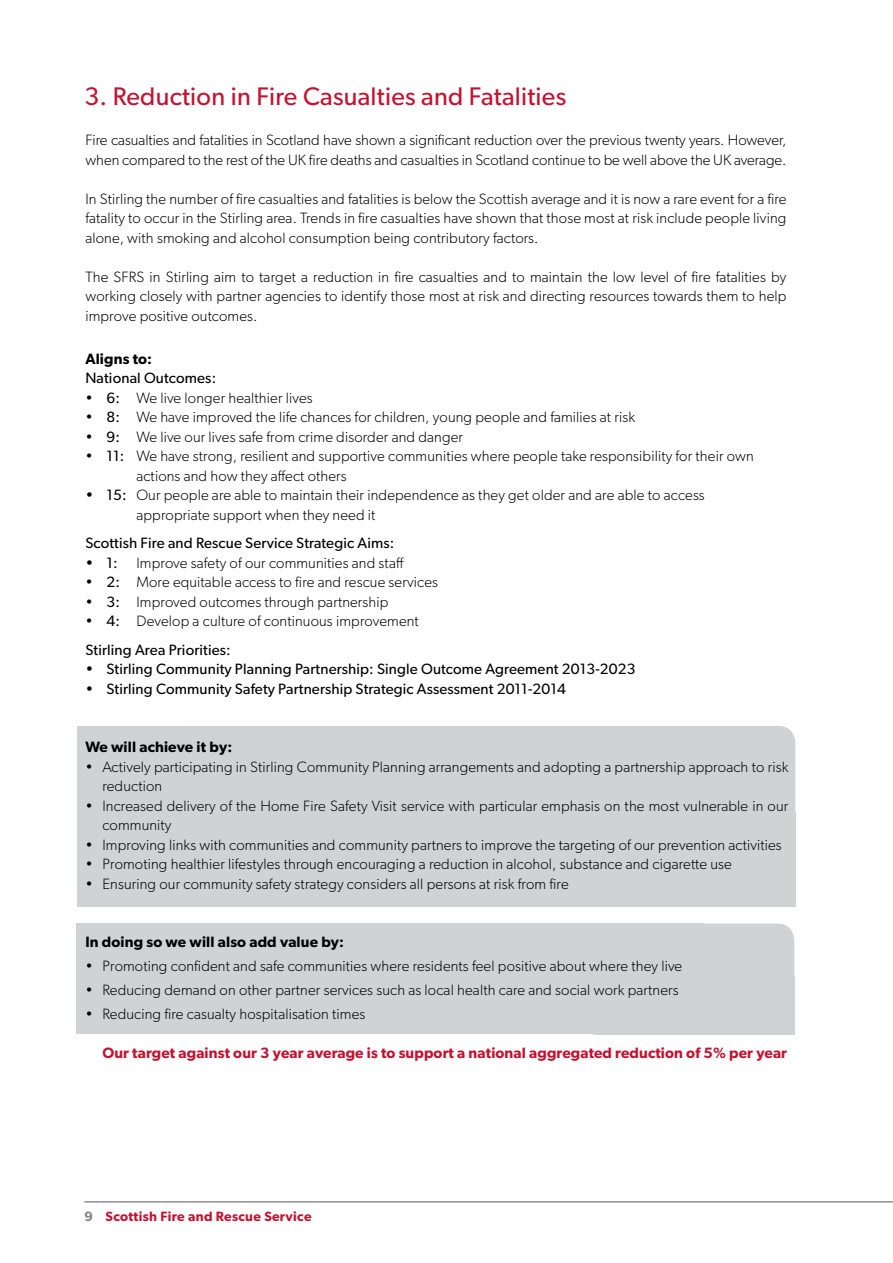
<style>
.page{position:relative;width:893px;height:1263px;background:#fff}
.page>*{position:absolute;margin:0;border:0;box-sizing:border-box;transform-origin:0 0}
.t1{font:25.5px "Gibson";letter-spacing:.01em;color:#c41230}
.t2{font:300 15px/19.5px "Gibson";letter-spacing:.01em;color:#000}
.t3{font:15px "Gibson";letter-spacing:.01em;color:#000}
.t4{font:600 15px "Gibson";letter-spacing:.01em;color:#c41230}
.t5{font:600 15px "Gibson";letter-spacing:.01em;color:#000}
.t6{font:600 13.5px "Gibson";letter-spacing:.025em;color:#c41230}
.t7{font:600 13.5px "Gibson";color:#808285}
.s1{font-weight:400}
</style>
<div class="page">
<div style="left:76px;top:923px;width:628px;height:111px;background:#d1d2d4"></div>
<div style="left:167px;top:923px;width:627px;height:111px;background:#d1d2d4;border-radius:17px"></div>
<div style="left:77px;top:726px;width:628px;height:180px;background:#d1d2d4"></div>
<div style="left:168px;top:726px;width:627px;height:180px;background:#d1d2d4;border-radius:17px"></div>
<hr style="left:84px;top:1201px;width:809px;height:1px;background:#67686b">
<h1 class="t1" style="left:84px;top:81px;width:483px">3. Reduction in Fire Casualties and Fatalities</h1>
<p class="t2" style="left:85px;top:130px;width:703px">Fire casualties and fatalities in Scotland have shown a significant reduction over the previous twenty years. However, when compared to the rest of the UK fire deaths and casualties in Scotland continue to be well above the UK average.</p>
<p class="t2" style="left:85px;top:188px;width:703px;text-align:justify">In Stirling the number of fire casualties and fatalities is below the Scottish average and it is now a rare event for a fire fatality to occur in the Stirling area. Trends in fire casualties have shown that those most at risk include people living alone, with smoking and alcohol consumption being contributory factors.</p>
<p class="t2" style="left:85px;top:266px;width:702px;text-align:justify">The SFRS in Stirling aim to target a reduction in fire casualties and to maintain the low level of fire fatalities by working closely with partner agencies to identify those most at risk and directing resources towards them to help improve positive outcomes.</p>
<p class="t5" style="left:85px;top:350px;width:68px">Aligns to:</p>
<p class="t3" style="left:85px;top:369px;width:132px">National Outcomes:</p>
<p class="t2" style="left:85px;top:388px;width:229px">• <span class="s1">6:</span> We live longer healthier lives</p>
<p class="t2" style="left:85px;top:407px;width:551px">• <span class="s1">8:</span> We have improved the life chances for children, young people and families at risk</p>
<p class="t2" style="left:85px;top:427px;width:379px">• <span class="s1">9:</span> We live our lives safe from crime disorder and danger</p>
<p class="t2" style="left:136px;top:446px;width:619px;text-indent:-51px">• <span class="s1">11:</span> We have strong, resilient and supportive communities where people take responsibility for their own actions and how they affect others</p>
<p class="t2" style="left:136px;top:485px;width:570px;text-indent:-51px"><span class="s1">• 15:</span> Our people are able to maintain their independence as they get older and are able to access appropriate support when they need it</p>
<p class="t3" style="left:85px;top:534px;width:310px">Scottish Fire and Rescue Service Strategic Aims:</p>
<p class="t3" style="left:85px;top:554px;width:34px">• 1:</p>
<p class="t2" style="left:136px;top:553px;width:269px">Improve safety of our communities and staff</p>
<p class="t2" style="left:85px;top:572px;width:354px">• <span class="s1">2:</span> More equitable access to fire and rescue services</p>
<p class="t2" style="left:85px;top:592px;width:304px">• <span class="s1">3:</span> Improved outcomes through partnership</p>
<p class="t2" style="left:85px;top:607px;width:335px;line-height:28.5px">• <span class="s1">4:</span> Develop a culture of continuous improvement<br><span class="s1">Stirling Area Priorities:</span></p>
<p class="t3" style="left:85px;top:660px;width:552px">• Stirling Community Planning Partnership: Single Outcome Agreement 2013-2023</p>
<p class="t3" style="left:85px;top:680px;width:482px">• Stirling Community Safety Partnership Strategic Assessment 2011-2014</p>
<p class="t5" style="left:85px;top:738px;width:148px">We will achieve it by:</p>
<p class="t2" style="left:102px;top:757px;width:687px;text-indent:-17px">• Actively participating in Stirling Community Planning arrangements and adopting a partnership approach to risk reduction</p>
<p class="t2" style="left:102px;top:796px;width:687px;text-indent:-17px">• Increased delivery of the Home Fire Safety Visit service with particular emphasis on the most vulnerable in our community</p>
<p class="t2" style="left:85px;top:835px;width:698px">• Improving links with communities and community partners to improve the targeting of our prevention activities</p>
<p class="t2" style="left:85px;top:854px;width:648px">• Promoting healthier lifestyles through encouraging a reduction in alcohol, substance and cigarette use</p>
<p class="t2" style="left:85px;top:874px;width:485px">• Ensuring our community safety strategy considers all persons at risk from fire</p>
<p class="t5" style="left:85px;top:933px;width:260px">In doing so we will also add value by:</p>
<p class="t2" style="left:85px;top:956px;width:598px">• Promoting confident and safe communities where residents feel positive about where they live</p>
<p class="t2" style="left:85px;top:980px;width:595px">• Reducing demand on other partner services such as local health care and social work partners</p>
<p class="t2" style="left:85px;top:1003px;width:281px">• Reducing fire casualty hospitalisation times</p>
<p class="t4" style="left:102px;top:1043px;width:686px">Our target against our 3 year average is to support a national aggregated reduction of 5% per year</p>
<p class="t7" style="left:84px;top:1208px;width:10px">9</p>
<p class="t6" style="left:106px;top:1208px;width:208px">Scottish Fire and Rescue Service</p>
</div>
